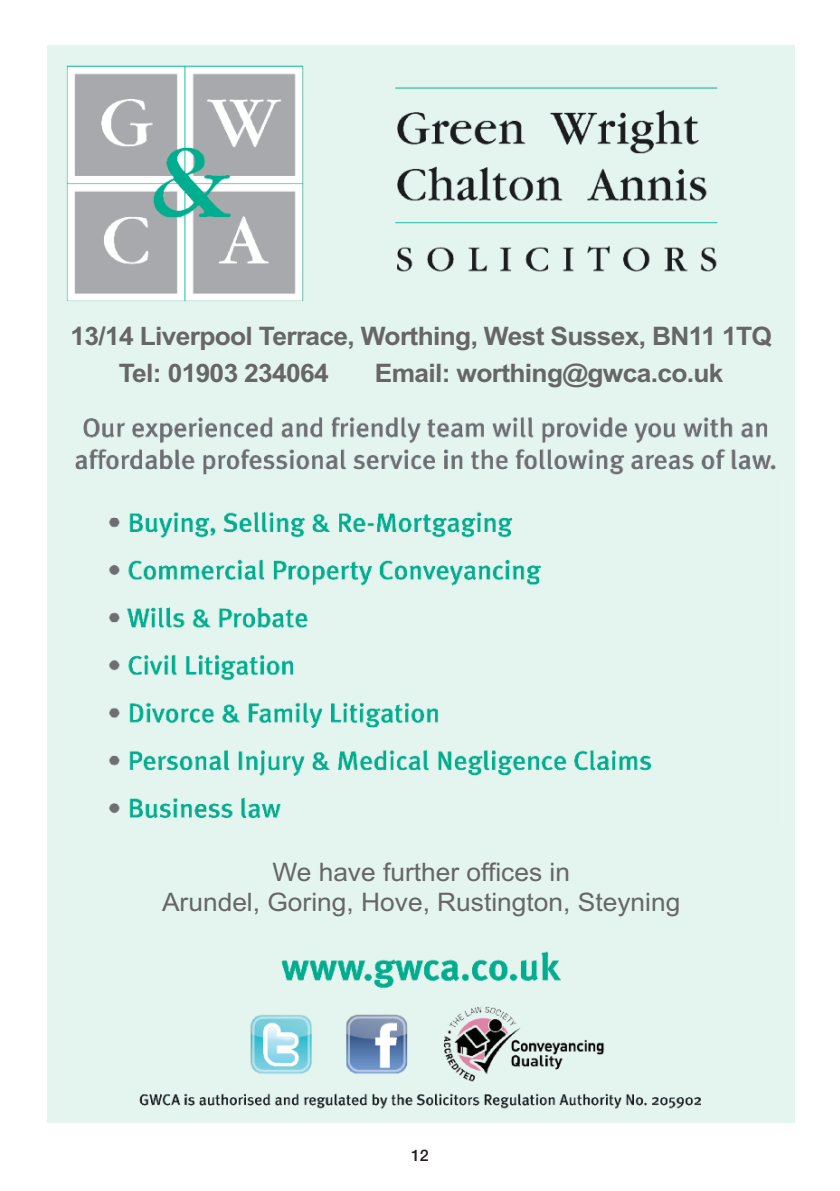
<style>
.page{position:relative;width:840px;height:1191px;background:#fff}
.page>*{position:absolute;margin:0;border:0;box-sizing:border-box;transform-origin:0 0}
.t1{font:700 25.4px/36.4px "Arial";letter-spacing:-.025em;color:#666}
.t2{font:25.4px/30.6px "Arial";color:#666;text-align:center}
.t3{font:500 16px "Helvetica Neue";color:#231f20}
</style>
<div class="page">
<img style="left:48px;top:45px;width:746px;height:1078px">
<p class="t1" style="left:119px;top:318px;width:654px;text-indent:-48px">13/14 Liverpool Terrace, Worthing, West Sussex, BN11 1TQ<br>Tel: 01903 234064</p>
<p class="t1" style="left:374px;top:355px;width:350px">Email: worthing@gwca.co.uk</p>
<p class="t2" style="left:162px;top:856px;width:519px">We have further offices in<br>Arundel, Goring, Hove, Rustington, Steyning</p>
<p class="t3" style="left:411px;top:1142px;width:19px">12</p>
</div>
